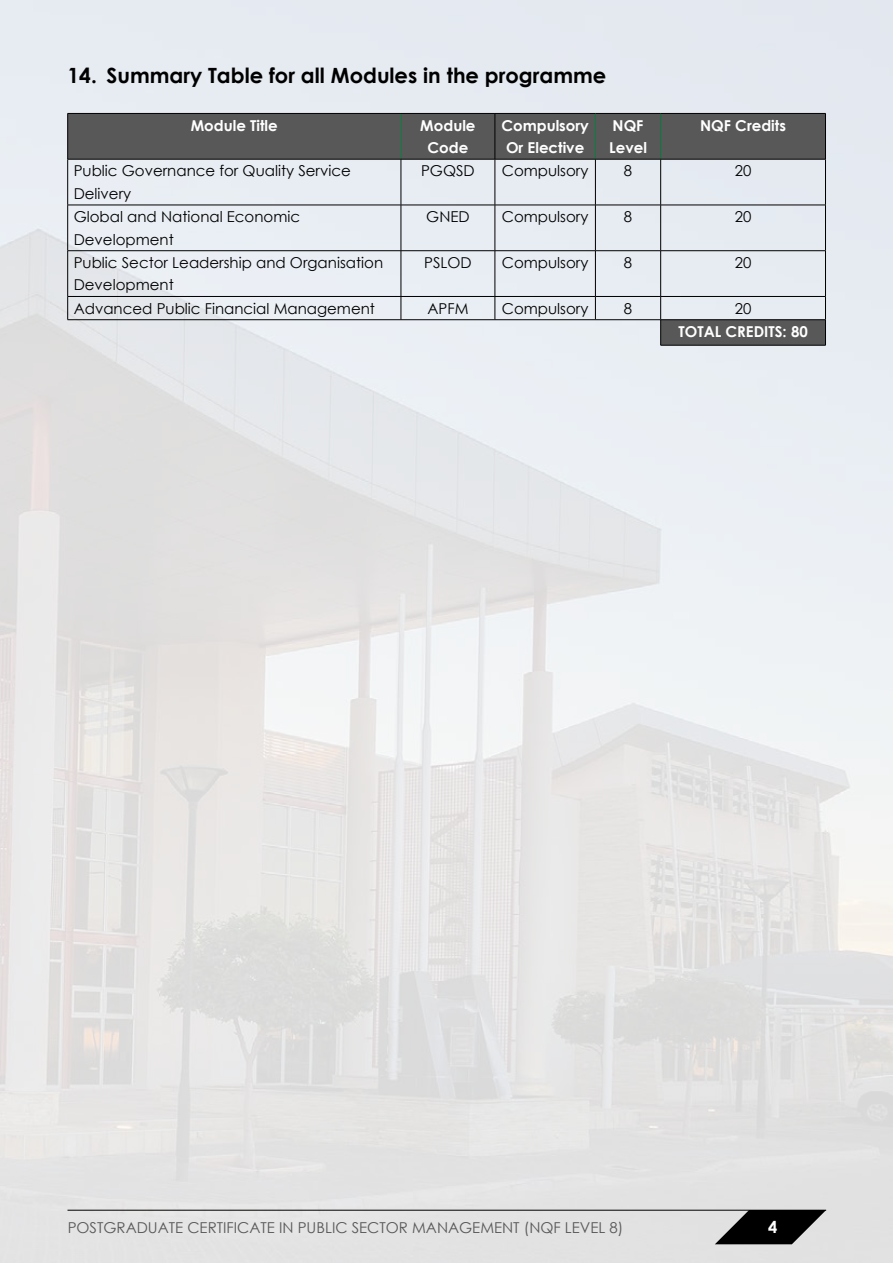
<style>
.page{position:relative;width:893px;height:1263px;background:#fff}
.page>*{position:absolute;margin:0;border:0;box-sizing:border-box;transform-origin:0 0}
.t1{font:700 21px "Century Gothic";color:#000}
.t2{font:700 16.5px "Century Gothic";color:#fff}
.t3{font:15px/22.5px "Century Gothic";color:#000}
.t4{font:700 15px/22.5px "Century Gothic";color:#fff;text-align:center}
.t5{font:15px "Century Gothic";color:#585858}
</style>
<div class="page">
<img style="left:0;top:0;width:893px;height:1263px">
<hr style="left:68px;top:1210px;width:758px;height:1px;background:#000">
<svg style="left:715px;top:1210px;width:111px;height:34px;background:#434343"></svg>
<div style="left:68px;top:114px;width:333px;height:45px;background:#585858"></div>
<svg style="left:401px;top:114px;width:424px;height:231px;background:#c3c6cb"></svg>
<hr style="left:401px;top:114px;width:1px;height:45px;background:#0a7a3d">
<hr style="left:595px;top:114px;width:1px;height:45px;background:#0a7a3d">
<hr style="left:660px;top:114px;width:1px;height:45px;background:#0a7a3d">
<hr style="left:495px;top:114px;width:1px;height:45px;background:#000">
<hr style="left:67px;top:159px;width:1px;height:46px;background:#000">
<hr style="left:401px;top:159px;width:1px;height:46px;background:#000">
<hr style="left:495px;top:159px;width:1px;height:46px;background:#000">
<hr style="left:595px;top:159px;width:1px;height:46px;background:#000">
<hr style="left:660px;top:159px;width:1px;height:46px;background:#000">
<hr style="left:825px;top:159px;width:1px;height:46px;background:#000">
<hr style="left:68px;top:205px;width:333px;height:1px;background:#000">
<hr style="left:67px;top:205px;width:1px;height:46px;background:#000">
<hr style="left:401px;top:205px;width:94px;height:1px;background:#000">
<hr style="left:401px;top:205px;width:1px;height:46px;background:#000">
<hr style="left:495px;top:205px;width:100px;height:1px;background:#000">
<hr style="left:495px;top:205px;width:1px;height:46px;background:#000">
<hr style="left:595px;top:205px;width:66px;height:1px;background:#000">
<hr style="left:595px;top:205px;width:1px;height:46px;background:#000">
<hr style="left:661px;top:205px;width:165px;height:1px;background:#000">
<hr style="left:660px;top:205px;width:1px;height:46px;background:#000">
<hr style="left:825px;top:205px;width:1px;height:46px;background:#000">
<hr style="left:68px;top:250px;width:333px;height:1px;background:#000">
<hr style="left:67px;top:251px;width:1px;height:45px;background:#000">
<hr style="left:401px;top:250px;width:94px;height:1px;background:#000">
<hr style="left:401px;top:251px;width:1px;height:45px;background:#000">
<hr style="left:495px;top:250px;width:100px;height:1px;background:#000">
<hr style="left:495px;top:251px;width:1px;height:45px;background:#000">
<hr style="left:595px;top:250px;width:66px;height:1px;background:#000">
<hr style="left:595px;top:251px;width:1px;height:45px;background:#000">
<hr style="left:661px;top:250px;width:165px;height:1px;background:#000">
<hr style="left:660px;top:251px;width:1px;height:45px;background:#000">
<hr style="left:825px;top:251px;width:1px;height:45px;background:#000">
<hr style="left:68px;top:296px;width:333px;height:1px;background:#000">
<svg style="left:67px;top:297px;width:1px;height:23px"></svg>
<hr style="left:401px;top:296px;width:94px;height:1px;background:#000">
<svg style="left:401px;top:297px;width:1px;height:22px"></svg>
<hr style="left:495px;top:296px;width:100px;height:1px;background:#000">
<svg style="left:495px;top:297px;width:1px;height:22px"></svg>
<hr style="left:595px;top:296px;width:66px;height:1px;background:#000">
<svg style="left:595px;top:297px;width:1px;height:22px"></svg>
<hr style="left:661px;top:296px;width:165px;height:1px;background:#000">
<hr style="left:68px;top:319px;width:333px;height:1px;background:#000">
<hr style="left:401px;top:319px;width:94px;height:1px;background:#000">
<hr style="left:495px;top:319px;width:100px;height:1px;background:#000">
<hr style="left:595px;top:319px;width:66px;height:1px;background:#000">
<hr style="left:661px;top:319px;width:165px;height:1px;background:#000">
<svg style="left:660px;top:297px;width:1px;height:48px"></svg>
<svg style="left:825px;top:297px;width:1px;height:48px"></svg>
<hr style="left:660px;top:345px;width:166px;height:1px;background:#000">
<hr style="left:68px;top:113px;width:333px;height:1px;background:#000">
<hr style="left:67px;top:114px;width:1px;height:45px;background:#000">
<hr style="left:401px;top:113px;width:94px;height:1px;background:#000">
<hr style="left:495px;top:113px;width:100px;height:1px;background:#000">
<hr style="left:595px;top:113px;width:66px;height:1px;background:#000">
<hr style="left:661px;top:113px;width:165px;height:1px;background:#000">
<hr style="left:825px;top:114px;width:1px;height:45px;background:#000">
<hr style="left:68px;top:159px;width:333px;height:1px;background:#000">
<hr style="left:401px;top:159px;width:94px;height:1px;background:#000">
<hr style="left:495px;top:159px;width:100px;height:1px;background:#000">
<hr style="left:595px;top:159px;width:66px;height:1px;background:#000">
<hr style="left:661px;top:159px;width:165px;height:1px;background:#000">
<h1 class="t1" style="left:68px;top:60px;width:540px">14. Summary Table for all Modules in the programme</h1>
<p class="t4" style="left:191px;top:113px;width:89px">Module Title</p>
<p class="t4" style="left:420px;top:113px;width:57px">Module<br>Code</p>
<p class="t4" style="left:501px;top:113px;width:89px">Compulsory<br>Or Elective</p>
<p class="t4" style="left:609px;top:113px;width:39px;text-align:left">NQF<br>Level</p>
<p class="t4" style="left:700px;top:113px;width:87px">NQF Credits</p>
<p class="t3" style="left:74px;top:160px;width:279px">Public Governance for Quality Service<br>Delivery</p>
<p class="t3" style="left:421px;top:160px;width:55px">PGQSD</p>
<p class="t3" style="left:502px;top:160px;width:88px">Compulsory</p>
<p class="t3" style="left:624px;top:160px;width:10px">8</p>
<p class="t3" style="left:735px;top:160px;width:18px">20</p>
<p class="t3" style="left:74px;top:205px;width:228px">Global and National Economic<br>Development</p>
<p class="t3" style="left:426px;top:205px;width:45px">GNED</p>
<p class="t3" style="left:502px;top:205px;width:88px">Compulsory</p>
<p class="t3" style="left:624px;top:205px;width:10px">8</p>
<p class="t3" style="left:735px;top:205px;width:18px">20</p>
<p class="t3" style="left:74px;top:251px;width:311px">Public Sector Leadership and Organisation<br>Development</p>
<p class="t3" style="left:424px;top:251px;width:49px">PSLOD</p>
<p class="t3" style="left:502px;top:251px;width:88px">Compulsory</p>
<p class="t3" style="left:624px;top:251px;width:10px">8</p>
<p class="t3" style="left:735px;top:251px;width:18px">20</p>
<p class="t3" style="left:74px;top:297px;width:303px">Advanced Public Financial Management</p>
<p class="t3" style="left:427px;top:297px;width:43px">APFM</p>
<p class="t3" style="left:502px;top:297px;width:88px">Compulsory</p>
<p class="t3" style="left:624px;top:297px;width:10px">8</p>
<p class="t3" style="left:735px;top:297px;width:18px">20</p>
<p class="t4" style="left:678px;top:320px;width:131px">TOTAL CREDITS: 80</p>
<p class="t5" style="left:68px;top:1217px;width:557px">POSTGRADUATE CERTIFICATE IN PUBLIC SECTOR MANAGEMENT (NQF LEVEL 8)</p>
<p class="t2" style="left:768px;top:1215px;width:11px">4</p>
</div>
